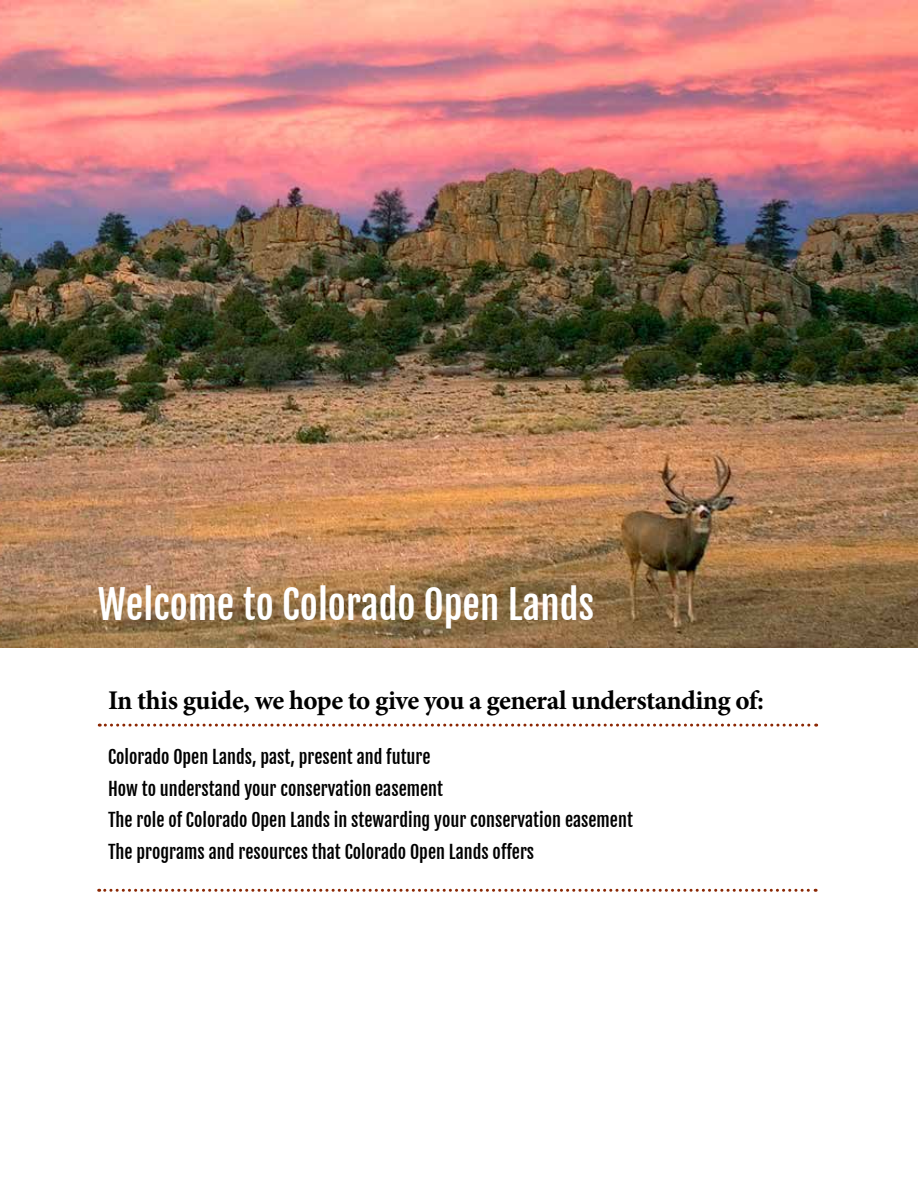
<style>
.page{position:relative;width:918px;height:1188px;background:#fff}
.page>*{position:absolute;margin:0;border:0;box-sizing:border-box;transform-origin:0 0}
.t1{font:39px "Fjalla One";color:#fff}
.t2{font:700 27px "Minion Pro";letter-spacing:-.02em;color:#000}
.t3{font:18px/31.5px "Fjalla One";color:#000}
</style>
<div class="page">
<img style="left:0;top:0;width:918px;height:648px">
<svg style="left:99px;top:724px;width:718px;height:3px"></svg>
<svg style="left:99px;top:889px;width:717px;height:3px"></svg>
<h1 class="t1" style="left:98px;top:580px;width:498px">Welcome to Colorado Open Lands</h1>
<h2 class="t2" style="left:108px;top:681px;width:658px">In this guide, we hope to give you a general understanding of:</h2>
<p class="t3" style="left:108px;top:741px;width:526px">Colorado Open Lands, past, present and future<br>How to understand your conservation easement<br>The role of Colorado Open Lands in stewarding your conservation easement The programs and resources that Colorado Open Lands offers</p>
</div>
